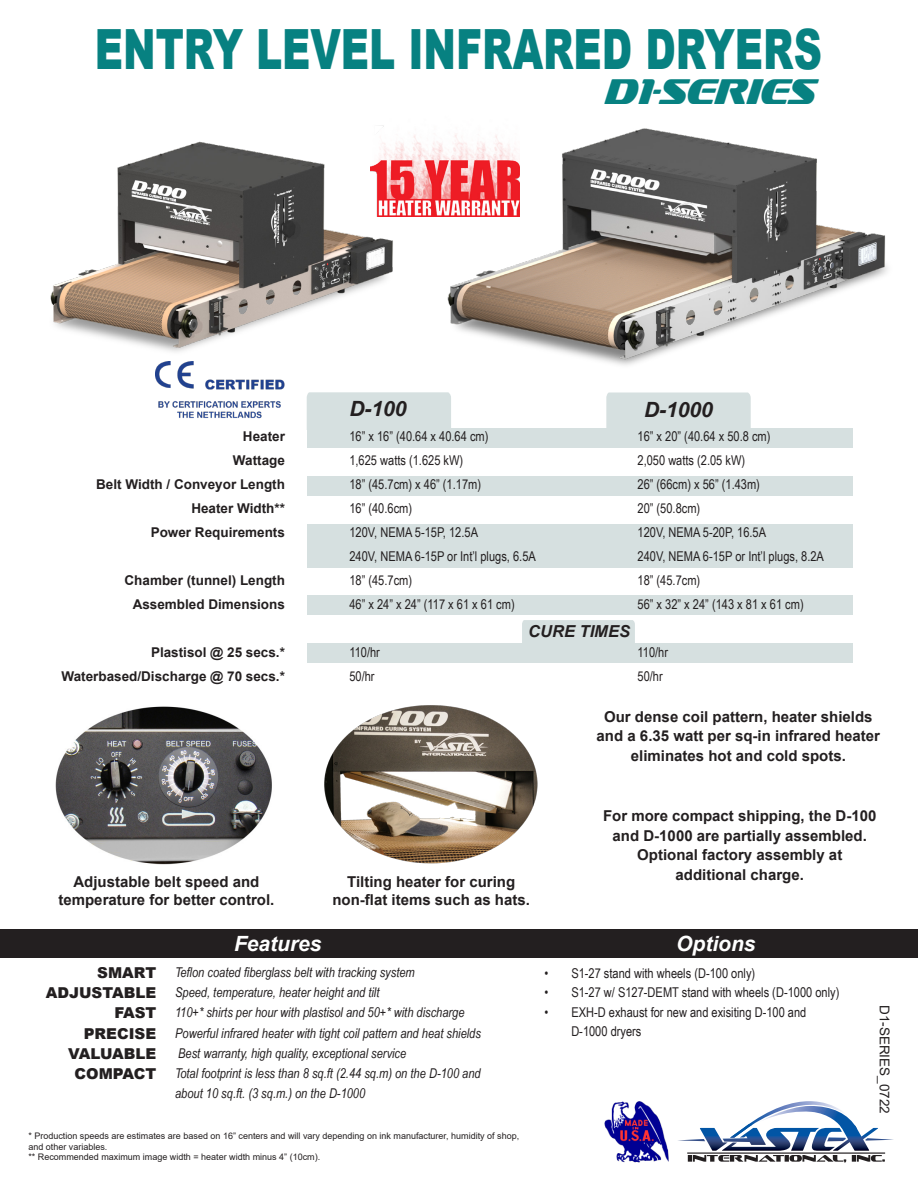
<style>
.page{position:relative;width:918px;height:1188px;background:#fff}
.page>*{position:absolute;margin:0;border:0;box-sizing:border-box;transform-origin:0 0}
.t1{font:900 55.5px "Arial";color:#078181;scale:.71 1}
.t2{font:italic 36px "Sofachrome Rg";color:#078181;scale:.71 1}
.t3{font:italic 700 21px "Arial";color:#fff}
.t4{font:italic 700 21px "Arial";color:#231f20}
.t5{font:italic 700 16.5px "Arial";color:#231f20}
.t6{font:700 15px/19.6px "Arial";color:#231f20;text-align:center}
.t7{font:900 15px "Arial";color:#231f20}
.t8{font:13.5px/19.5px "Arial Narrow";color:#231f20}
.t9{font:italic 13.5px/20.2px "Arial Narrow";color:#231f20}
.t10{font:700 13.5px "Arial";color:#231f20}
.t11{font:13.5px "Arial";color:#231f20}
.t12{font:9px "Arial";color:#231f20}
</style>
<div class="page">
<div style="left:522px;top:620px;width:113px;height:23px;background:#d6e0e0"></div>
<div style="left:307px;top:643px;width:546px;height:19px;background:#d6e0e0"></div>
<img style="left:324px;top:705px;width:214px;height:159px">
<img style="left:55px;top:706px;width:217px;height:159px">
<div style="left:307px;top:595px;width:546px;height:19px;background:#d6e0e0"></div>
<div style="left:307px;top:429px;width:546px;height:19px;background:#d6e0e0"></div>
<div style="left:307px;top:524px;width:546px;height:43px;background:#d6e0e0"></div>
<div style="left:307px;top:476px;width:546px;height:20px;background:#d6e0e0"></div>
<div style="left:307px;top:392px;width:144px;height:37px;background:#d6e0e0"></div>
<div style="left:606px;top:395px;width:145px;height:34px;background:#d6e0e0"></div>
<div style="left:0;top:930px;width:918px;height:28px;background:#231f20"></div>
<svg style="left:678px;top:1101px;width:216px;height:62px"></svg>
<img style="left:604px;top:1101px;width:64px;height:62px">
<img style="left:156px;top:374px;width:129px;height:45px">
<img style="left:50px;top:125px;width:349px;height:249px">
<img style="left:399px;top:128px;width:489px;height:267px">
<p class="t1" style="left:95px;top:9px;width:1025px">ENTRY LEVEL INFRARED DRYERS</p>
<p class="t2" style="left:603px;top:68px;width:297px">D1-SERIES</p>
<p class="t10" style="left:243px;top:427px;width:44px">Heater</p>
<p class="t10" style="left:233px;top:451px;width:53px">Wattage</p>
<p class="t10" style="left:96px;top:475px;width:190px">Belt Width / Conveyor Length</p>
<p class="t10" style="left:191px;top:499px;width:95px">Heater Width**</p>
<p class="t10" style="left:151px;top:523px;width:136px">Power Requirements</p>
<p class="t10" style="left:125px;top:571px;width:162px">Chamber (tunnel) Length</p>
<p class="t10" style="left:133px;top:595px;width:154px">Assembled Dimensions</p>
<p class="t10" style="left:151px;top:643px;width:135px">Plastisol @ 25 secs.*</p>
<p class="t10" style="left:61px;top:667px;width:225px">Waterbased/Discharge @ 70 secs.*</p>
<p class="t4" style="left:349px;top:395px;width:59px">D-100</p>
<p class="t4" style="left:644px;top:396px;width:70px">D-1000</p>
<p class="t8" style="left:638px;top:426px;width:134px">16” x 20” (40.64 x 50.8 cm)</p>
<p class="t8" style="left:638px;top:450px;width:109px">2,050 watts (2.05 kW)</p>
<p class="t8" style="left:638px;top:474px;width:124px">26” (66cm) x 56” (1.43m)</p>
<p class="t8" style="left:638px;top:498px;width:64px">20” (50.8cm)</p>
<p class="t8" style="left:638px;top:522px;width:130px">120V, NEMA 5-20P, 16.5A</p>
<p class="t8" style="left:638px;top:546px;width:188px">240V, NEMA 6-15P or Int’l plugs, 8.2A</p>
<p class="t8" style="left:638px;top:570px;width:64px">18” (45.7cm)</p>
<p class="t8" style="left:638px;top:594px;width:168px">56” x 32” x 24” (143 x 81 x 61 cm)</p>
<p class="t8" style="left:638px;top:642px;width:32px">110/hr</p>
<p class="t8" style="left:638px;top:666px;width:27px">50/hr</p>
<p class="t8" style="left:349px;top:426px;width:141px">16” x 16” (40.64 x 40.64 cm)</p>
<p class="t8" style="left:349px;top:450px;width:115px">1,625 watts (1.625 kW)</p>
<p class="t8" style="left:349px;top:474px;width:133px">18” (45.7cm) x 46” (1.17m)</p>
<p class="t8" style="left:349px;top:498px;width:64px">16” (40.6cm)</p>
<p class="t8" style="left:349px;top:522px;width:130px">120V, NEMA 5-15P, 12.5A</p>
<p class="t8" style="left:349px;top:546px;width:188px">240V, NEMA 6-15P or Int’l plugs, 6.5A</p>
<p class="t8" style="left:349px;top:570px;width:64px">18” (45.7cm)</p>
<p class="t8" style="left:349px;top:594px;width:167px">46” x 24” x 24” (117 x 61 x 61 cm)</p>
<p class="t8" style="left:349px;top:642px;width:32px">110/hr</p>
<p class="t8" style="left:349px;top:666px;width:27px">50/hr</p>
<p class="t5" style="left:528px;top:620px;width:103px">CURE TIMES</p>
<p class="t6" style="left:597px;top:707px;width:285px">Our dense coil pattern, heater shields and a 6.35 watt per sq-in infrared heater eliminates hot and cold spots.</p>
<p class="t6" style="left:58px;top:873px;width:217px;line-height:18px">Adjustable belt speed and temperature for better control.</p>
<p class="t6" style="left:332px;top:873px;width:199px;line-height:18px">Tilting heater for curing non-flat items such as hats.</p>
<p class="t6" style="left:603px;top:806px;width:275px">For more compact shipping, the D-100 and D-1000 are partially assembled.</p>
<p class="t6" style="left:637px;top:845px;width:207px">Optional factory assembly at</p>
<p class="t6" style="left:676px;top:865px;width:130px">additional charge.</p>
<p class="t7" style="left:97px;top:962px;width:61px">SMART</p>
<p class="t7" style="left:46px;top:982px;width:112px">ADJUSTABLE</p>
<p class="t7" style="left:114px;top:1002px;width:43px">FAST</p>
<p class="t7" style="left:84px;top:1022px;width:74px">PRECISE</p>
<p class="t7" style="left:68px;top:1043px;width:90px">VALUABLE</p>
<p class="t7" style="left:75px;top:1063px;width:83px">COMPACT</p>
<p class="t3" style="left:234px;top:930px;width:89px">Features</p>
<p class="t3" style="left:676px;top:930px;width:81px">Options</p>
<p class="t9" style="left:175px;top:962px;width:241px">Teflon coated fiberglass belt with tracking system</p>
<p class="t9" style="left:175px;top:982px;width:206px">Speed, temperature, heater height and tilt</p>
<p class="t9" style="left:175px;top:1002px;width:291px">110+* shirts per hour with plastisol and 50+* with discharge</p>
<p class="t9" style="left:175px;top:1023px;width:307px">Powerful infrared heater with tight coil pattern and heat shields</p>
<p class="t9" style="left:178px;top:1043px;width:230px">Best warranty, high quality, exceptional service</p>
<p class="t9" style="left:175px;top:1063px;width:307px">Total footprint is less than 8 sq.ft (2.44 sq.m) on the D-100 and about 10 sq.ft. (3 sq.m.) on the D-1000</p>
<p class="t8" style="left:544px;top:963px;width:212px">• S1-27 stand with wheels (D-100 only)</p>
<p class="t8" style="left:544px;top:982px;width:297px">• S1-27 w/ S127-DEMT stand with wheels (D-1000 only)</p>
<p class="t8" style="left:571px;top:1002px;width:237px;text-indent:-27px">• EXH-D exhaust for new and exisiting D-100 and<br>D-1000 dryers</p>
<p class="t12" style="left:28px;top:1130px;width:492px">* Production speeds are estimates are based on 16” centers and will vary depending on ink manufacturer, humidity of shop,</p>
<p class="t12" style="left:28px;top:1140px;width:81px">and other variables.</p>
<p class="t12" style="left:28px;top:1151px;width:293px">** Recommended maximum image width = heater width minus 4” (10cm).</p>
<p class="t11" style="left:894px;top:1005px;width:110px;rotate:90deg">D1-SERIES_0722</p>
</div>
